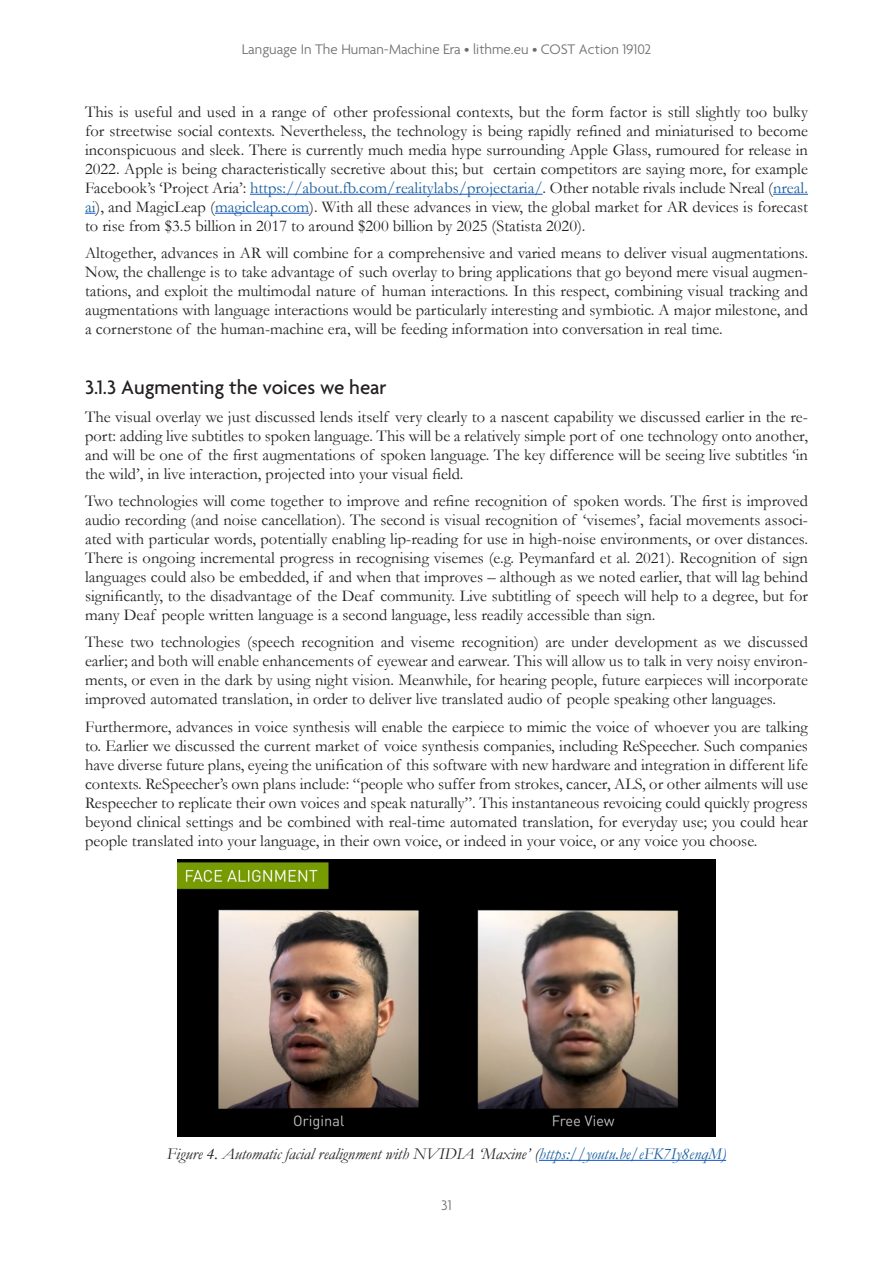
<style>
.page{position:relative;width:893px;height:1263px;background:#fff}
.page>*{position:absolute;margin:0;border:0;box-sizing:border-box;transform-origin:0 0}
.Heading_3{font:500 21px "Agenda";color:#231f20}
.t1{font:16.5px/19px "Garamond";color:#231f20;text-align:justify}
.Figures_and_tables{font:italic 16.5px "Garamond";color:#231f20}
.t2{font:300 15px "Agenda";color:#6c6d70}
.s1{color:#175d9e}
.s2{color:#15c}
</style>
<div class="page">
<hr style="left:250px;top:194px;width:293px;height:1px;background:#15c">
<hr style="left:773px;top:194px;width:35px;height:1px;background:#15c">
<hr style="left:215px;top:213px;width:94px;height:1px;background:#15c">
<hr style="left:539px;top:1160px;width:187px;height:1px;background:#15c">
<img style="left:178px;top:859px;width:537px;height:277px">
<p class="t2" style="left:242px;top:41px;width:411px">Language In The Human-Machine Era • lithme.eu • COST Action 19102</p>
<p class="t1" style="left:85px;top:102px;width:724px">This is useful and used in a range of other professional contexts, but the form factor is still slightly too bulky for streetwise social contexts. Nevertheless, the technology is being rapidly refined and miniaturised to become inconspicuous and sleek. There is currently much media hype surrounding Apple Glass, rumoured for release in 2022. Apple is being characteristically secretive about this; but certain competitors are saying more, for example Facebook’s ‘Project Aria’: <span class="s1">https://about.fb.com/realitylabs/projectaria/</span>. Other notable rivals include Nreal (<span class="s1">nreal. ai</span>), and MagicLeap (<span class="s1">magicleap.com</span>). With all these advances in view, the global market for AR devices is forecast to rise from $3.5 billion in 2017 to around $200 billion by 2025 (Statista 2020).</p>
<p class="t1" style="left:85px;top:244px;width:724px">Altogether, advances in AR will combine for a comprehensive and varied means to deliver visual augmentations.<br>Now, the challenge is to take advantage of such overlay to bring applications that go beyond mere visual augmen&shy;tations, and exploit the multimodal nature of human interactions. In this respect, combining visual tracking and augmentations with language interactions would be particularly interesting and symbiotic. A major milestone, and a cornerstone of the human-machine era, will be feeding information into conversation in real time.</p>
<p class="Heading_3" style="left:85px;top:376px;width:303px">3.1.3 Augmenting the voices we hear</p>
<p class="t1" style="left:85px;top:407px;width:724px">The visual overlay we just discussed lends itself very clearly to a nascent capability we discussed earlier in the re&shy;port: adding live subtitles to spoken language. This will be a relatively simple port of one technology onto another, and will be one of the first augmentations of spoken language. The key difference will be seeing live subtitles ‘in the wild’, in live interaction, projected into your visual field.</p>
<p class="t1" style="left:85px;top:491px;width:724px">Two technologies will come together to improve and refine recognition of spoken words. The first is improved audio recording (and noise cancellation). The second is visual recognition of ‘visemes’, facial movements associ&shy;ated with particular words, potentially enabling lip-reading for use in high-noise environments, or over distances.<br>There is ongoing incremental progress in recognising visemes (e.g. Peymanfard et al. 2021). Recognition of sign languages could also be embedded, if and when that improves – although as we noted earlier, that will lag behind significantly, to the disadvantage of the Deaf community. Live subtitling of speech will help to a degree, but for many Deaf people written language is a second language, less readily accessible than sign.</p>
<p class="t1" style="left:85px;top:632px;width:724px">These two technologies (speech recognition and viseme recognition) are under development as we discussed earlier; and both will enable enhancements of eyewear and earwear. This will allow us to talk in very noisy environ&shy;ments, or even in the dark by using night vision. Meanwhile, for hearing people, future earpieces will incorporate improved automated translation, in order to deliver live translated audio of people speaking other languages.</p>
<p class="t1" style="left:85px;top:717px;width:724px">Furthermore, advances in voice synthesis will enable the earpiece to mimic the voice of whoever you are talking to. Earlier we discussed the current market of voice synthesis companies, including ReSpeecher. Such companies have diverse future plans, eyeing the unification of this software with new hardware and integration in different life contexts. ReSpeecher’s own plans include: “people who suffer from strokes, cancer, ALS, or other ailments will use Respeecher to replicate their own voices and speak naturally”. This instantaneous revoicing could quickly progress beyond clinical settings and be combined with real-time automated translation, for everyday use; you could hear people translated into your language, in their own voice, or indeed in your voice, or any voice you choose.</p>
<p class="Figures_and_tables" style="left:167px;top:1144px;width:561px">Figure 4. Automatic facial realignment with NVIDIA ‘Maxine’ (<span class="s1">https://youtu.be/eFK7Iy8enqM</span><span class="s2">)</span></p>
<p class="t2" style="left:441px;top:1197px;width:12px">31</p>
</div>
